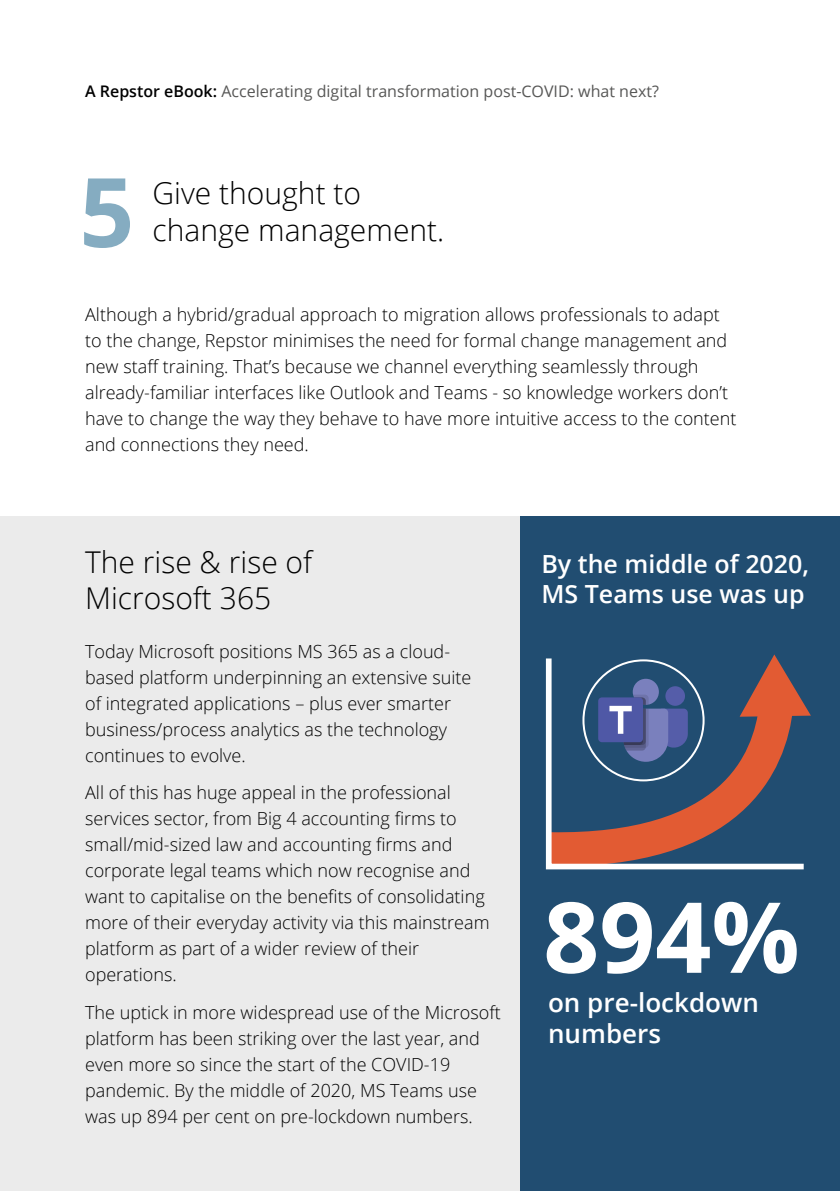
<style>
.page{position:relative;width:840px;height:1191px;background:#fff}
.page>*{position:absolute;margin:0;border:0;box-sizing:border-box;transform-origin:0 0}
.t1{font:700 98px "Open Sans";color:#fff}
.t2{font:700 96px "Open Sans";color:#85acc1}
.t3{font:300 30px/36px "Open Sans";color:#000}
.t4{font:600 26px/31.2px "Open Sans";color:#fff}
.t5{font:600 25px/30px "Open Sans";color:#fff}
.t6{font:300 18px/26px "Open Sans";color:#000}
.t7{font:16px "Open Sans";color:#575756}
.s1{font-weight:600;color:#000}
</style>
<div class="page">
<div style="left:0;top:516px;width:839px;height:675px;background:#ebebeb"></div>
<div style="left:519px;top:516px;width:320px;height:675px;background:#214d71"></div>
<svg style="left:545px;top:654px;width:263px;height:216px"></svg>
<p class="t7" style="left:85px;top:81px;width:575px"><span class="s1">A Repstor eBook:</span> Accelerating digital transformation post-COVID: what next?</p>
<h2 class="t2" style="left:79px;top:144px;width:56px">5</h2>
<h3 class="t3" style="left:152px;top:175px;width:210px">Give thought to</h3>
<h3 class="t3" style="left:152px;top:211px;width:293px">change management.</h3>
<p class="t6" style="left:85px;top:301px;width:652px">Although a hybrid/gradual approach to migration allows professionals to adapt to the change, Repstor minimises the need for formal change management and new staff training. That’s because we channel everything seamlessly through already-familiar interfaces like Outlook and Teams - so knowledge workers don’t have to change the way they behave to have more intuitive access to the content and connections they need.</p>
<h3 class="t3" style="left:85px;top:543px;width:228px">The rise &amp; rise of<br>Microsoft 365</h3>
<p class="t6" style="left:85px;top:638px;width:387px">Today Microsoft positions MS 365 as a cloud&shy;based platform underpinning an extensive suite of integrated applications – plus ever smarter business/process analytics as the technology continues to evolve.</p>
<p class="t6" style="left:85px;top:779px;width:406px">All of this has huge appeal in the professional services sector, from Big 4 accounting firms to small/mid-sized law and accounting firms and corporate legal teams which now recognise and want to capitalise on the benefits of consolidating more of their everyday activity via this mainstream platform as part of a wider review of their operations.</p>
<p class="t6" style="left:85px;top:998px;width:417px">The uptick in more widespread use of the Microsoft platform has been striking over the last year, and even more so since the start of the COVID-19 pandemic. By the middle of 2020, MS Teams use was up 894 per cent on pre-lockdown numbers.</p>
<h3 class="t5" style="left:541px;top:548px;width:269px">By the middle of 2020,<br>MS Teams use was up</h3>
<h1 class="t1" style="left:543px;top:868px;width:258px">894%</h1>
<h3 class="t4" style="left:547px;top:986px;width:212px">on pre-lockdown numbers</h3>
</div>
